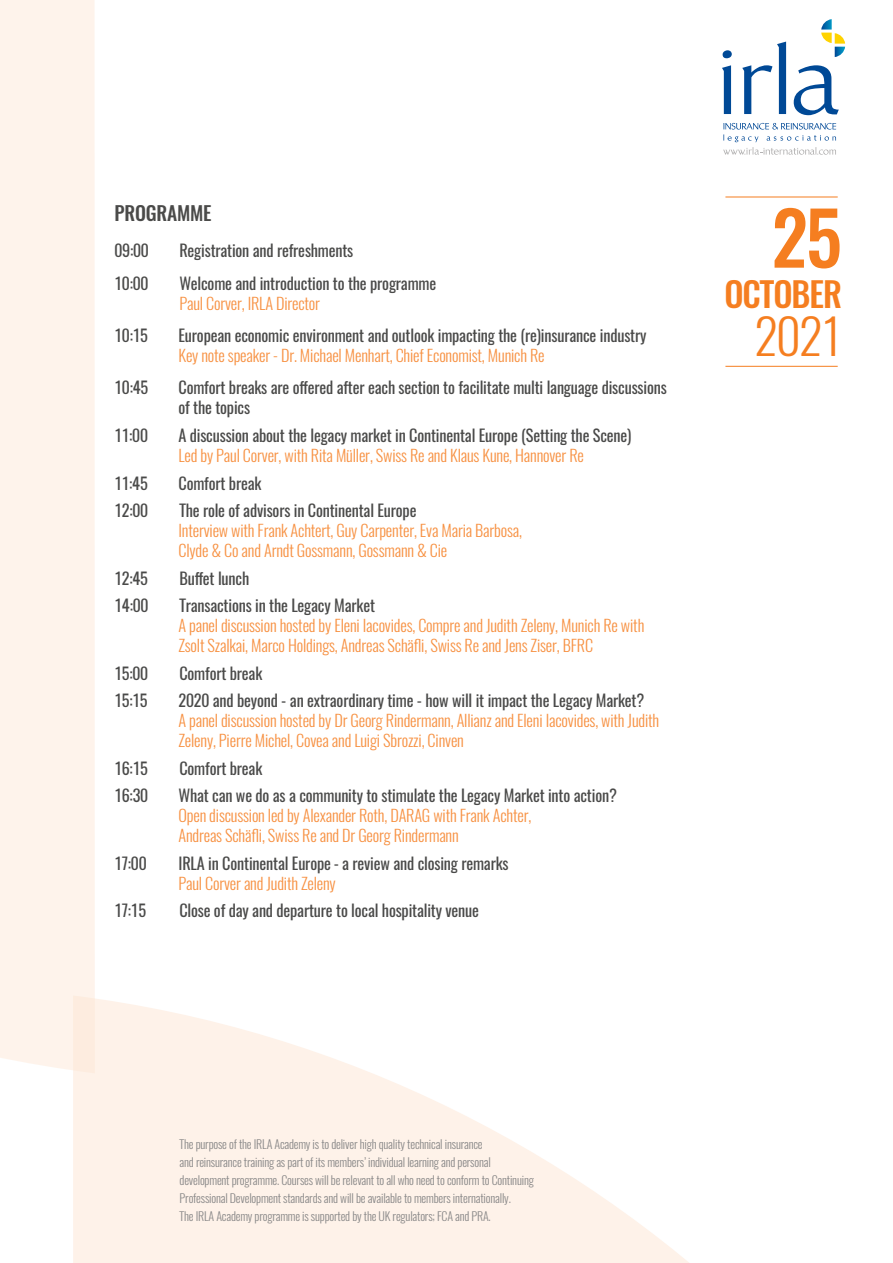
<style>
.page{position:relative;width:893px;height:1263px;background:#fff}
.page>*{position:absolute;margin:0;border:0;box-sizing:border-box;transform-origin:0 0}
.t1{font:500 73.05px "Oswald";color:#f57e20}
.t2{font:300 48.6px "Oswald";color:#f57e20}
.t3{font:500 34.2px "Oswald";letter-spacing:-.03em;color:#f57e20}
.t4{font:500 19.5px "Oswald";letter-spacing:-.01em;color:#4a4a49}
.t5{font:16.2px/19.8px "Oswald";letter-spacing:-.01em;color:#4a4a49}
.t6{font:300 16.2px/19.8px "Oswald";letter-spacing:-.01em;color:#f79142}
.t7{font:300 12px/18px "Oswald";letter-spacing:-.015em;color:#898888}
</style>
<div class="page">
<svg style="left:73px;top:999px;width:616px;height:264px;fill:#fef2e9"></svg>
<hr style="left:725px;top:197px;width:113px;height:1px;background:#f57e20">
<hr style="left:725px;top:366px;width:113px;height:1px;background:#f57e20">
<div style="left:0;top:0;width:95px;height:1073px;background:#fef3eb"></div>
<svg style="left:821px;top:19px;width:24px;height:38px"></svg>
<svg style="left:723px;top:123px;width:113px;height:32px"></svg>
<svg style="left:722px;top:50px;width:10px;height:64px"></svg>
<svg style="left:742px;top:42px;width:44px;height:72px"></svg>
<svg style="left:794px;top:65px;width:45px;height:50px"></svg>
<p class="t4" style="left:114px;top:200px;width:99px">PROGRAMME</p>
<p class="t5" style="left:114px;top:241px;width:36px">09:00</p>
<p class="t5" style="left:179px;top:241px;width:175px">Registration and refreshments</p>
<p class="t5" style="left:114px;top:273px;width:36px">10:00</p>
<p class="t5" style="left:179px;top:273px;width:258px">Welcome and introduction to the programme</p>
<p class="t6" style="left:179px;top:293px;width:142px">Paul Corver, IRLA Director</p>
<p class="t5" style="left:114px;top:326px;width:35px">10:15</p>
<p class="t5" style="left:178px;top:326px;width:469px">European economic environment and outlook impacting the (re)insurance industry</p>
<p class="t6" style="left:178px;top:345px;width:368px">Key note speaker - Dr. Michael Menhart, Chief Economist, Munich Re</p>
<p class="t5" style="left:114px;top:378px;width:35px">10:45</p>
<p class="t5" style="left:178px;top:378px;width:490px">Comfort breaks are offered after each section to facilitate multi language discussions of the topics</p>
<p class="t5" style="left:114px;top:426px;width:35px">11:00</p>
<p class="t5" style="left:178px;top:426px;width:454px">A discussion about the legacy market in Continental Europe (Setting the Scene)</p>
<p class="t6" style="left:178px;top:445px;width:407px">Led by Paul Corver, with Rita Müller, Swiss Re and Klaus Kune, Hannover Re</p>
<p class="t5" style="left:114px;top:473px;width:35px">11:45</p>
<p class="t5" style="left:178px;top:473px;width:84px">Comfort break</p>
<p class="t5" style="left:114px;top:501px;width:35px">12:00</p>
<p class="t5" style="left:179px;top:501px;width:239px">The role of advisors in Continental Europe</p>
<p class="t6" style="left:178px;top:521px;width:345px">Interview with Frank Achtert, Guy Carpenter, Eva Maria Barbosa,<br>Clyde &amp; Co and Arndt Gossmann, Gossmann &amp; Cie</p>
<p class="t5" style="left:114px;top:568px;width:35px">12:45</p>
<p class="t5" style="left:179px;top:568px;width:71px">Buffet lunch</p>
<p class="t5" style="left:114px;top:596px;width:36px">14:00</p>
<p class="t5" style="left:179px;top:596px;width:197px">Transactions in the Legacy Market</p>
<p class="t6" style="left:178px;top:616px;width:467px">A panel discussion hosted by Eleni Iacovides, Compre and Judith Zeleny, Munich Re with<br>Zsolt Szalkai, Marco Holdings, Andreas Schäfli, Swiss Re and Jens Ziser, BFRC</p>
<p class="t5" style="left:114px;top:663px;width:35px">15:00</p>
<p class="t5" style="left:179px;top:663px;width:84px">Comfort break</p>
<p class="t5" style="left:114px;top:691px;width:35px">15:15</p>
<p class="t5" style="left:178px;top:691px;width:467px">2020 and beyond - an extraordinary time - how will it impact the Legacy Market?</p>
<p class="t6" style="left:178px;top:711px;width:482px">A panel discussion hosted by Dr Georg Rindermann, Allianz and Eleni Iacovides, with Judith<br>Zeleny, Pierre Michel, Covea and Luigi Sbrozzi, Cinven</p>
<p class="t5" style="left:114px;top:758px;width:35px">16:15</p>
<p class="t5" style="left:179px;top:758px;width:84px">Comfort break</p>
<p class="t5" style="left:114px;top:786px;width:35px">16:30</p>
<p class="t5" style="left:178px;top:786px;width:440px">What can we do as a community to stimulate the Legacy Market into action?</p>
<p class="t6" style="left:178px;top:806px;width:354px">Open discussion led by Alexander Roth, DARAG with Frank Achter,<br>Andreas Schäfli, Swiss Re and Dr Georg Rindermann</p>
<p class="t5" style="left:114px;top:853px;width:34px">17:00</p>
<p class="t5" style="left:178px;top:853px;width:332px">IRLA in Continental Europe - a review and closing remarks</p>
<p class="t6" style="left:178px;top:873px;width:159px">Paul Corver and Judith Zeleny</p>
<p class="t5" style="left:114px;top:901px;width:33px">17:15</p>
<p class="t5" style="left:179px;top:901px;width:301px">Close of day and departure to local hospitality venue</p>
<h1 class="t1" style="left:771px;top:187px;width:72px">25</h1>
<h3 class="t3" style="left:724px;top:270px;width:119px">OCTOBER</h3>
<h2 class="t2" style="left:754px;top:303px;width:89px">2021</h2>
<p class="t7" style="left:180px;top:1135px;width:356px">The purpose of the IRLA Academy is to deliver high quality technical insurance<br>and reinsurance training as part of its members’ individual learning and personal development programme. Courses will be relevant to all who need to conform to Continuing Professional Development standards and will be available to members internationally.<br>The IRLA Academy programme is supported by the UK regulators; FCA and PRA.</p>
</div>
